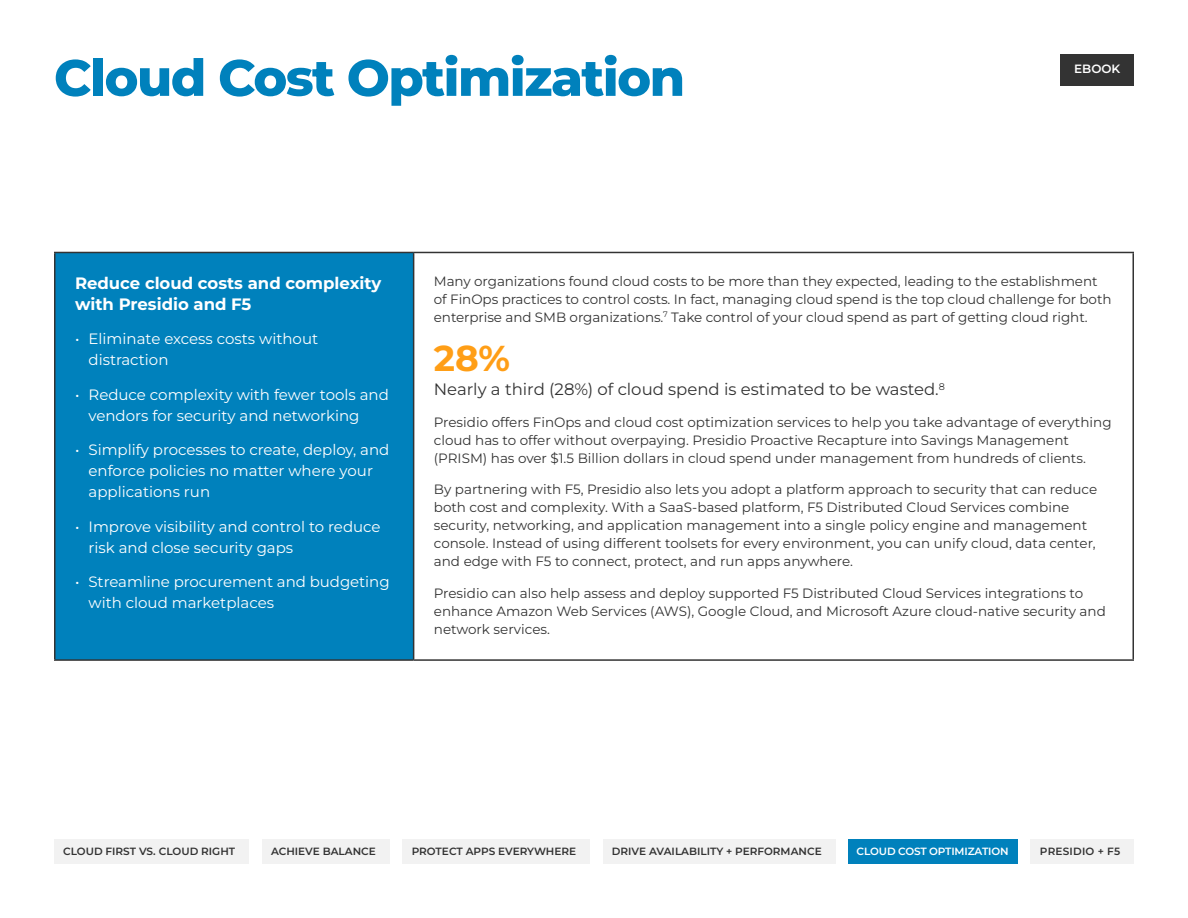
<style>
.page{position:relative;width:1188px;height:918px;background:#fff}
.page>*{position:absolute;margin:0;border:0;box-sizing:border-box;transform-origin:0 0}
.t1{font:800 51px "Montserrat";letter-spacing:-.03em;color:#0081bc}
.t2{font:700 36px "Montserrat";color:#ff9e16}
.t3{font:16.5px "Montserrat";color:#333}
.t4{font:700 16.5px/21px "Montserrat";color:#fff}
.t5{font:15px/21px "Montserrat";color:#fff}
.t6{font:13.5px/18px "Montserrat";color:#333}
.t7{font:600 12px "Montserrat";color:#fff}
.t8{font:600 10.5px "Montserrat";color:#333}
.t9{font:600 10.5px "Montserrat";letter-spacing:-.01em;color:#fff}
.t10{font:600 10.5px "Montserrat";letter-spacing:.02em;color:#333}
</style>
<div class="page">
<div style="left:603px;top:839px;width:232px;height:25px;background:#f2f2f2"></div>
<div style="left:54px;top:839px;width:195px;height:25px;background:#f2f2f2"></div>
<div style="left:262px;top:839px;width:127px;height:25px;background:#f2f2f2"></div>
<div style="left:403px;top:839px;width:187px;height:25px;background:#f2f2f2"></div>
<div style="left:1031px;top:839px;width:103px;height:25px;background:#f2f2f2"></div>
<div style="left:1061px;top:54px;width:73px;height:31px;background:#333"></div>
<div style="left:55px;top:252px;width:359px;height:408px;background:#0081bc"></div>
<hr style="left:54px;top:252px;width:360px;height:1px;background:#333">
<hr style="left:54px;top:253px;width:2px;height:406px;background:#333">
<hr style="left:54px;top:659px;width:360px;height:2px;background:#333">
<hr style="left:414px;top:252px;width:720px;height:1px;background:#333">
<hr style="left:413px;top:253px;width:1px;height:406px;background:#333">
<hr style="left:1132px;top:253px;width:2px;height:406px;background:#333">
<hr style="left:414px;top:659px;width:720px;height:2px;background:#333">
<div style="left:848px;top:839px;width:170px;height:25px;background:#0081bc"></div>
<p class="t1" style="left:54px;top:44px;width:633px">Cloud Cost Optimization</p>
<p class="t7" style="left:1074px;top:61px;width:48px">EBOOK</p>
<p class="t4" style="left:75px;top:272px;width:308px">Reduce cloud costs and complexity with Presidio and F5</p>
<p class="t5" style="left:88px;top:328px;width:231px;text-indent:-14px">• Eliminate excess costs without distraction</p>
<p class="t5" style="left:88px;top:383px;width:302px;text-indent:-14px">• Reduce complexity with fewer tools and vendors for security and networking</p>
<p class="t5" style="left:88px;top:439px;width:302px;text-indent:-14px">• Simplify processes to create, deploy, and enforce policies no matter where your applications run</p>
<p class="t5" style="left:88px;top:515px;width:294px;text-indent:-14px">• Improve visibility and control to reduce risk and close security gaps</p>
<p class="t5" style="left:88px;top:571px;width:303px;text-indent:-14px">• Streamline procurement and budgeting with cloud marketplaces</p>
<p class="t6" style="left:434px;top:272px;width:679px">Many organizations found cloud costs to be more than they expected, leading to the establishment of FinOps practices to control costs. In fact, managing cloud spend is the top cloud challenge for both enterprise and SMB organizations.<sup>7</sup> Take control of your cloud spend as part of getting cloud right.</p>
<p class="t2" style="left:434px;top:335px;width:78px">28%</p>
<p class="t3" style="left:434px;top:378px;width:513px">Nearly a third (28%) of cloud spend is estimated to be wasted.<sup>8</sup></p>
<p class="t6" style="left:434px;top:413px;width:679px">Presidio offers FinOps and cloud cost optimization services to help you take advantage of everything cloud has to offer without overpaying. Presidio Proactive Recapture into Savings Management (PRISM) has over $1.5 Billion dollars in cloud spend under management from hundreds of clients.</p>
<p class="t6" style="left:434px;top:480px;width:665px">By partnering with F5, Presidio also lets you adopt a platform approach to security that can reduce both cost and complexity. With a SaaS-based platform, F5 Distributed Cloud Services combine security, networking, and application management into a single policy engine and management console. Instead of using different toolsets for every environment, you can unify cloud, data center, and edge with F5 to connect, protect, and run apps anywhere.</p>
<p class="t6" style="left:434px;top:584px;width:673px">Presidio can also help assess and deploy supported F5 Distributed Cloud Services integrations to enhance Amazon Web Services (AWS), Google Cloud, and Microsoft Azure cloud-native security and network services.</p>
<p class="t8" style="left:63px;top:844px;width:174px">CLOUD FIRST VS. CLOUD RIGHT</p>
<p class="t8" style="left:271px;top:844px;width:106px">ACHIEVE BALANCE</p>
<p class="t8" style="left:412px;top:844px;width:166px">PROTECT APPS EVERYWHERE</p>
<p class="t10" style="left:1040px;top:844px;width:82px">PRESIDIO + F5</p>
<p class="t8" style="left:612px;top:844px;width:211px">DRIVE AVAILABILITY + PERFORMANCE</p>
<p class="t9" style="left:857px;top:844px;width:154px">CLOUD COST OPTIMIZATION</p>
</div>
